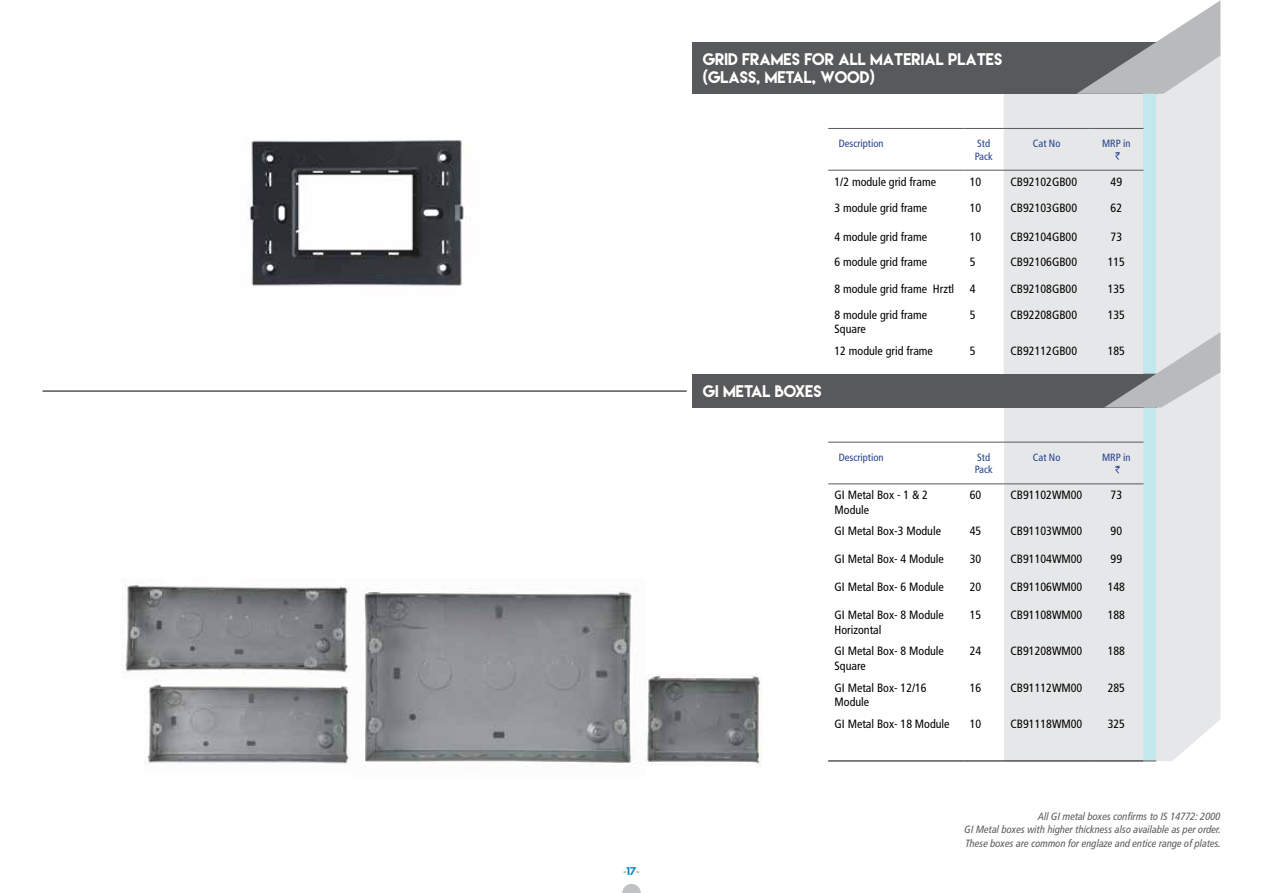
<style>
.page{position:relative;width:1263px;height:893px;background:#fff}
.page>*{position:absolute;margin:0;border:0;box-sizing:border-box;transform-origin:0 0}
.t1{font:15px/18px "Lemon Milk";color:#fff}
.t2{font:condensed 12px/14.4px "Frutiger LT Pro";color:#000}
.t3{font:italic condensed 10.5px/13.5px "Frutiger LT Pro";color:#58595b;text-align:justify}
.t4{font:condensed 10.5px/12.6px "Frutiger LT Pro";color:#25408f}
.s1{font-family:"Pier Sans";font-weight:700;font-style:normal;font-stretch:normal;color:#0089ce}
</style>
<div class="page">
<div style="left:1003px;top:94px;width:217px;height:280px;background:#e6e7e8"></div>
<div style="left:1004px;top:362px;width:100px;height:399px;background:#e6e7e8"></div>
<div style="left:692px;top:43px;width:464px;height:51px;background:#58595b"></div>
<div style="left:1143px;top:94px;width:13px;height:280px;background:#c2e7ed"></div>
<hr style="left:828px;top:128px;width:135px;height:1px;background:#58595b">
<hr style="left:963px;top:128px;width:41px;height:1px;background:#58595b">
<hr style="left:1004px;top:128px;width:85px;height:1px;background:#58595b">
<hr style="left:1089px;top:128px;width:54px;height:1px;background:#58595b">
<hr style="left:828px;top:170px;width:135px;height:1px;background:#58595b">
<hr style="left:963px;top:170px;width:41px;height:1px;background:#58595b">
<hr style="left:1004px;top:170px;width:85px;height:1px;background:#58595b">
<hr style="left:1089px;top:170px;width:54px;height:1px;background:#58595b">
<svg style="left:1115px;top:152px;width:5px;height:8px"></svg>
<div style="left:692px;top:374px;width:464px;height:33px;background:#58595b"></div>
<hr style="left:828px;top:442px;width:135px;height:1px;background:#58595b">
<hr style="left:963px;top:442px;width:41px;height:1px;background:#58595b">
<hr style="left:1004px;top:442px;width:85px;height:1px;background:#58595b">
<hr style="left:1089px;top:442px;width:54px;height:1px;background:#58595b">
<hr style="left:828px;top:484px;width:135px;height:1px;background:#58595b">
<hr style="left:963px;top:484px;width:41px;height:1px;background:#58595b">
<hr style="left:1004px;top:484px;width:85px;height:1px;background:#58595b">
<hr style="left:1089px;top:484px;width:54px;height:1px;background:#58595b">
<hr style="left:828px;top:761px;width:135px;height:1px;background:#000">
<hr style="left:963px;top:761px;width:41px;height:1px;background:#000">
<hr style="left:1004px;top:761px;width:85px;height:1px;background:#000">
<hr style="left:1089px;top:761px;width:54px;height:1px;background:#000">
<svg style="left:1104px;top:332px;width:116px;height:430px;background:#dce1e2"></svg>
<hr style="left:43px;top:391px;width:644px;height:1px;background:#000">
<img style="left:645px;top:674px;width:117px;height:92px">
<img style="left:144px;top:680px;width:207px;height:84px">
<img style="left:121px;top:584px;width:229px;height:89px">
<img style="left:361px;top:588px;width:276px;height:179px">
<img style="left:246px;top:139px;width:219px;height:147px">
<svg style="left:1076px;top:1px;width:144px;height:93px"></svg>
<svg style="left:622px;top:884px;width:19px;height:9px"></svg>
<p class="t3" style="left:623px;top:865px;width:18px">-<span class="s1">17</span>-</p>
<p class="t1" style="left:703px;top:50px;width:301px">GRID FRAMES FOR ALL MATERIAL PLATES (GLASS, METAL, WOOD)</p>
<p class="t1" style="left:703px;top:382px;width:120px">GI METAL BOXES</p>
<p class="t4" style="left:839px;top:137px;width:46px">Description</p>
<p class="t4" style="left:975px;top:137px;width:20px">Std<br>Pack</p>
<p class="t4" style="left:1033px;top:137px;width:29px">Cat No</p>
<p class="t4" style="left:1102px;top:137px;width:30px">MRP in</p>
<p class="t2" style="left:834px;top:174px;width:103px">1/2 module grid frame</p>
<p class="t2" style="left:970px;top:174px;width:13px">10</p>
<p class="t2" style="left:1010px;top:174px;width:68px">CB92102GB00</p>
<p class="t2" style="left:1110px;top:174px;width:13px">49</p>
<p class="t2" style="left:834px;top:201px;width:94px">3 module grid frame</p>
<p class="t2" style="left:970px;top:201px;width:13px">10</p>
<p class="t2" style="left:1010px;top:201px;width:68px">CB92103GB00</p>
<p class="t2" style="left:1110px;top:201px;width:13px">62</p>
<p class="t2" style="left:834px;top:229px;width:94px">4 module grid frame</p>
<p class="t2" style="left:970px;top:229px;width:13px">10</p>
<p class="t2" style="left:1010px;top:229px;width:68px">CB92104GB00</p>
<p class="t2" style="left:1110px;top:229px;width:13px">73</p>
<p class="t2" style="left:834px;top:255px;width:94px">6 module grid frame</p>
<p class="t2" style="left:970px;top:255px;width:7px">5</p>
<p class="t2" style="left:1010px;top:255px;width:68px">CB92106GB00</p>
<p class="t2" style="left:1108px;top:255px;width:19px">115</p>
<p class="t2" style="left:834px;top:282px;width:121px">8 module grid frame Hrztl</p>
<p class="t2" style="left:970px;top:282px;width:7px">4</p>
<p class="t2" style="left:1010px;top:282px;width:68px">CB92108GB00</p>
<p class="t2" style="left:1108px;top:282px;width:19px">135</p>
<p class="t2" style="left:834px;top:307px;width:94px">8 module grid frame<br>Square</p>
<p class="t2" style="left:970px;top:307px;width:7px">5</p>
<p class="t2" style="left:1010px;top:307px;width:68px">CB92208GB00</p>
<p class="t2" style="left:1108px;top:307px;width:19px">135</p>
<p class="t2" style="left:834px;top:344px;width:100px">12 module grid frame</p>
<p class="t2" style="left:970px;top:344px;width:7px">5</p>
<p class="t2" style="left:1010px;top:344px;width:68px">CB92112GB00</p>
<p class="t2" style="left:1108px;top:344px;width:19px">185</p>
<p class="t4" style="left:839px;top:451px;width:46px">Description</p>
<p class="t4" style="left:975px;top:451px;width:20px">Std<br>Pack</p>
<p class="t4" style="left:1033px;top:451px;width:29px">Cat No</p>
<p class="t4" style="left:1102px;top:451px;width:30px">MRP in</p>
<p class="t2" style="left:834px;top:488px;width:95px">GI Metal Box - 1 &amp; 2<br>Module</p>
<p class="t2" style="left:970px;top:488px;width:13px">60</p>
<p class="t2" style="left:1010px;top:488px;width:73px">CB91102WM00</p>
<p class="t2" style="left:1110px;top:488px;width:13px">73</p>
<p class="t2" style="left:834px;top:524px;width:108px">GI Metal Box-3 Module</p>
<p class="t2" style="left:970px;top:524px;width:13px">45</p>
<p class="t2" style="left:1010px;top:524px;width:73px">CB91103WM00</p>
<p class="t2" style="left:1110px;top:524px;width:13px">90</p>
<p class="t2" style="left:834px;top:551px;width:111px">GI Metal Box- 4 Module</p>
<p class="t2" style="left:970px;top:551px;width:13px">30</p>
<p class="t2" style="left:1010px;top:551px;width:73px">CB91104WM00</p>
<p class="t2" style="left:1110px;top:551px;width:13px">99</p>
<p class="t2" style="left:834px;top:580px;width:111px">GI Metal Box- 6 Module</p>
<p class="t2" style="left:970px;top:580px;width:13px">20</p>
<p class="t2" style="left:1010px;top:580px;width:73px">CB91106WM00</p>
<p class="t2" style="left:1108px;top:580px;width:19px">148</p>
<p class="t2" style="left:834px;top:608px;width:111px">GI Metal Box- 8 Module<br>Horizontal</p>
<p class="t2" style="left:970px;top:608px;width:13px">15</p>
<p class="t2" style="left:1010px;top:608px;width:73px">CB91108WM00</p>
<p class="t2" style="left:1108px;top:608px;width:19px">188</p>
<p class="t2" style="left:834px;top:644px;width:111px">GI Metal Box- 8 Module<br>Square</p>
<p class="t2" style="left:970px;top:644px;width:13px">24</p>
<p class="t2" style="left:1010px;top:644px;width:73px">CB91208WM00</p>
<p class="t2" style="left:1108px;top:644px;width:19px">188</p>
<p class="t2" style="left:834px;top:680px;width:94px">GI Metal Box- 12/16<br>Module</p>
<p class="t2" style="left:970px;top:680px;width:13px">16</p>
<p class="t2" style="left:1010px;top:680px;width:73px">CB91112WM00</p>
<p class="t2" style="left:1108px;top:680px;width:19px">285</p>
<p class="t2" style="left:834px;top:716px;width:117px">GI Metal Box- 18 Module</p>
<p class="t2" style="left:970px;top:716px;width:13px">10</p>
<p class="t2" style="left:1010px;top:716px;width:73px">CB91118WM00</p>
<p class="t2" style="left:1108px;top:716px;width:19px">325</p>
<p class="t3" style="left:964px;top:809px;width:258px;text-indent:74px">All GI metal boxes confirms to IS 14772: 2000<br>GI Metal boxes with higher thickness also available as per order.<br>These boxes are common for englaze and entice range of plates.</p>
</div>
